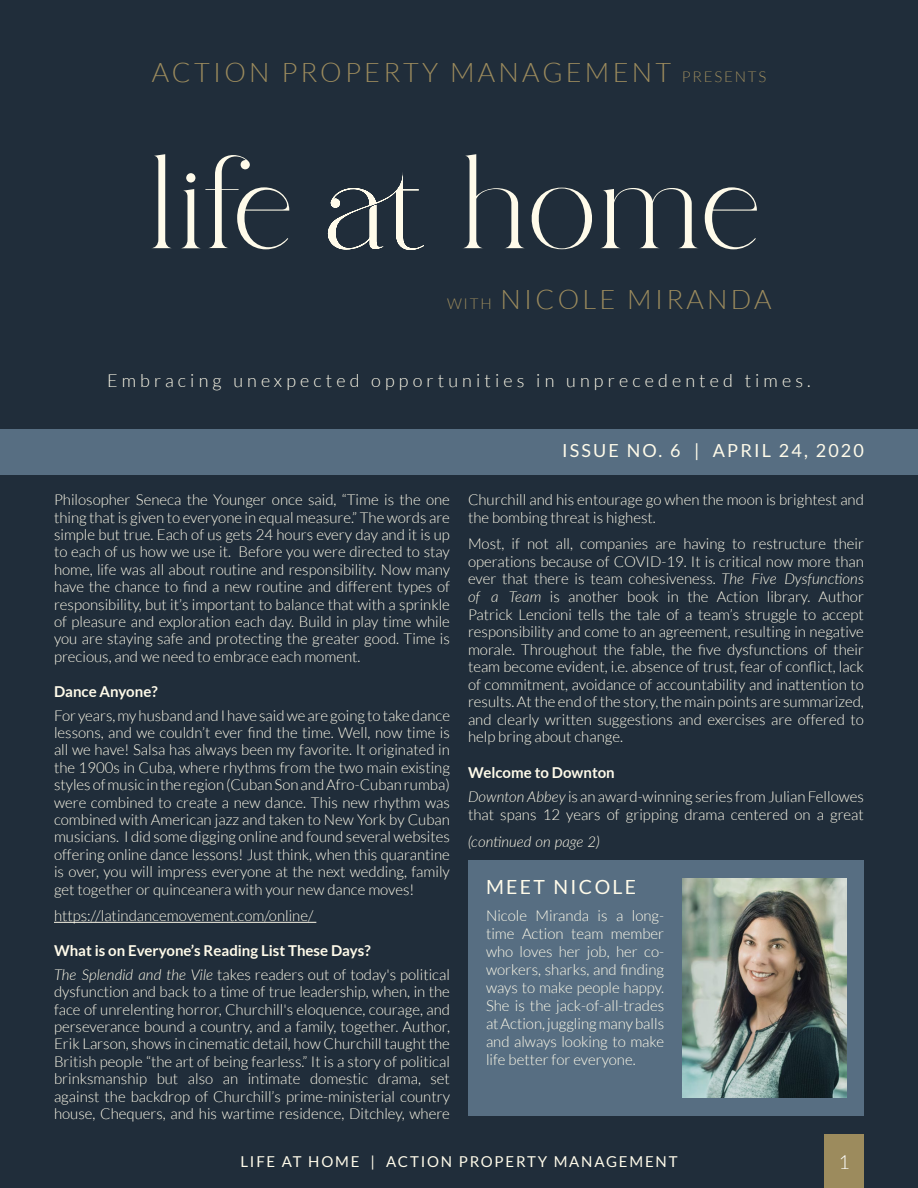
<style>
.page{position:relative;width:918px;height:1188px;background:#202d3a}
.page>*{position:absolute;margin:0;border:0;box-sizing:border-box;transform-origin:0 0}
.t1{font:300 27px "Lato";letter-spacing:.12em;color:#9c8b5d}
.t2{font:19.5px "Lato";letter-spacing:.12em;color:#fffbea}
.t3{font:300 19.5px "Lato";color:#fff}
.t4{font:300 18px "Lato";letter-spacing:.23em;color:#fffbea}
.t5{font:18px "Lato";letter-spacing:.12em;color:#fffbea}
.t6{font:300 15px/17.4px "Lato";color:#fffbea;text-align:justify}
.t7{font:700 15px/23.4px "Lato";color:#fffbea}
.t8{font:15px "Lato";letter-spacing:.12em;color:#fffbea}
.t9{font:italic 300 15px "Lato";color:#fffbea}
.s1{font-size:15px}
.s2{font-weight:300;font-style:italic}
.s3{font-weight:300}
.s4{font-style:italic}
.s5{font-weight:700}
</style>
<div class="page">
<div style="left:0;top:429px;width:918px;height:46px;background:#576e82"></div>
<svg style="left:152px;top:154px;width:605px;height:96px"></svg>
<div style="left:468px;top:860px;width:396px;height:256px;background:#576e82"></div>
<hr style="left:54px;top:922px;width:262px;height:1px;background:#fffbea">
<img style="left:682px;top:878px;width:164px;height:220px">
<div style="left:824px;top:1134px;width:40px;height:54px;background:#9c8b5d"></div>
<h1 class="t1" style="left:152px;top:58px;width:616px">ACTION PROPERTY MANAGEMENT <span class="s1">PRESENTS</span></h1>
<h1 class="t1" style="left:447px;top:284px;width:326px"><span class="s1">WITH</span> NICOLE MIRANDA</h1>
<p class="t4" style="left:107px;top:371px;width:705px">Embracing unexpected opportunities in unprecedented times.</p>
<p class="t6" style="left:54px;top:491px;width:397px">Philosopher Seneca the Younger once said, “Time is the one thing that is given to everyone in equal measure.” The words are simple but true. Each of us gets 24 hours every day and it is up to each of us how we use it. Before you were directed to stay home, life was all about routine and responsibility. Now many have the chance to find a new routine and different types of responsibility, but it’s important to balance that with a sprinkle of pleasure and exploration each day. Build in play time while you are staying safe and protecting the greater good. Time is precious, and we need to embrace each moment.</p>
<p class="t7" style="left:54px;top:680px;width:105px">Dance Anyone?</p>
<p class="t6" style="left:54px;top:707px;width:398px">For years, my husband and I have said we are going to take dance lessons, and we couldn’t ever find the time. Well, now time is all we have! Salsa has always been my favorite. It originated in the 1900s in Cuba, where rhythms from the two main existing styles of music in the region (Cuban Son and Afro-Cuban rumba) were combined to create a new dance. This new rhythm was combined with American jazz and taken to New York by Cuban musicians. I did some digging online and found several websites offering online dance lessons! Just think, when this quarantine is over, you will impress everyone at the next wedding, family get together or quinceanera with your new dance moves!</p>
<p class="t6" style="left:54px;top:907px;width:261px">https://latindancemovement.com/online/</p>
<p class="t7" style="left:54px;top:939px;width:397px">What is on Everyone’s Reading List These Days?<br><span class="s2">The Splendid and the Vile</span> <span class="s3">takes readers out of today's political</span></p>
<p class="t6" style="left:54px;top:983px;width:397px">dysfunction and back to a time of true leadership, when, in the face of unrelenting horror, Churchill's eloquence, courage, and perseverance bound a country, and a family, together. Author, Erik Larson, shows in cinematic detail, how Churchill taught the British people “the art of being fearless.” It is a story of political brinksmanship but also an intimate domestic drama, set against the backdrop of Churchill’s prime-ministerial country house, Chequers, and his wartime residence, Ditchley, where</p>
<p class="t5" style="left:562px;top:441px;width:303px">ISSUE NO. 6 | APRIL 24, 2020</p>
<p class="t6" style="left:468px;top:491px;width:397px">Churchill and his entourage go when the moon is brightest and the bombing threat is highest.</p>
<p class="t6" style="left:468px;top:535px;width:397px">Most, if not all, companies are having to restructure their operations because of COVID-19. It is critical now more than ever that there is team cohesiveness. <span class="s4">The Five Dysfunctions of a Team</span> is another book in the Action library. Author Patrick Lencioni tells the tale of a team’s struggle to accept responsibility and come to an agreement, resulting in negative morale. Throughout the fable, the five dysfunctions of their team become evident, i.e. absence of trust, fear of conflict, lack of commitment, avoidance of accountability and inattention to results. At the end of the story, the main points are summarized, and clearly written suggestions and exercises are offered to help bring about change.</p>
<p class="t6" style="left:468px;top:761px;width:397px;line-height:24px"><span class="s5">Welcome to Downton<br></span><span class="s4">Downton Abbey</span> is an award-winning series from Julian Fellowes</p>
<p class="t6" style="left:468px;top:806px;width:397px">that spans 12 years of gripping drama centered on a great</p>
<p class="t9" style="left:468px;top:831px;width:133px">(continued on page 2)</p>
<h2 class="t2" style="left:486px;top:876px;width:152px">MEET NICOLE</h2>
<p class="t6" style="left:486px;top:907px;width:180px;line-height:18px">Nicole Miranda is a long&shy;time Action team member who loves her job, her co&shy;workers, sharks, and finding ways to make people happy.<br>She is the jack-of-all-trades at Action, juggling many balls and always looking to make life better for everyone.</p>
<p class="t8" style="left:240px;top:1153px;width:439px">LIFE AT HOME | ACTION PROPERTY MANAGEMENT</p>
<h2 class="t3" style="left:839px;top:1151px;width:13px">1</h2>
</div>
